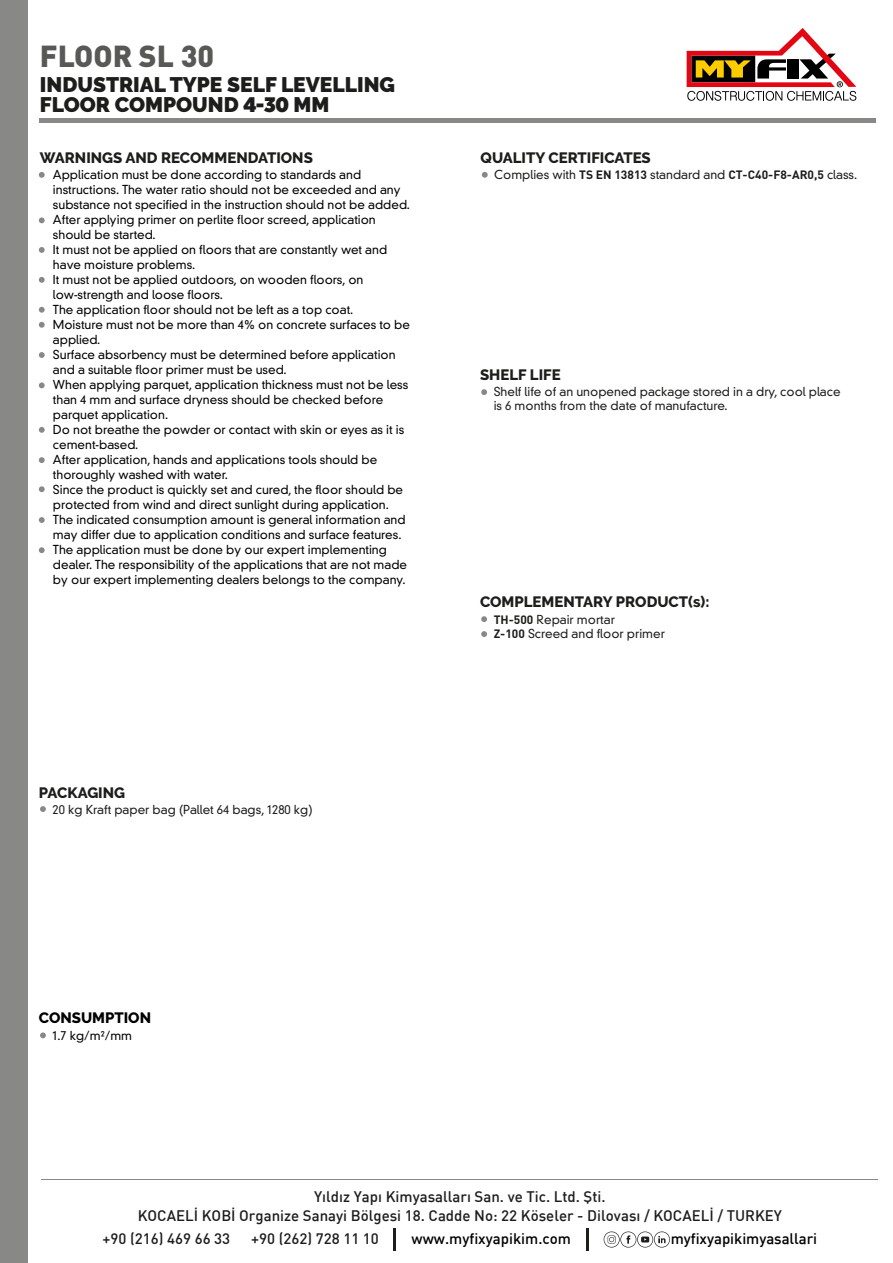
<style>
.page{position:relative;width:893px;height:1263px;background:#fff}
.page>*{position:absolute;margin:0;border:0;box-sizing:border-box;transform-origin:0 0}
.t1{font:900 30px "DIN Pro";color:#585857}
.t2{font:900 21px/19.5px "Raleway";color:#1d1d1b}
.t3{font:500 15px/19.5px "DI Nbek";color:#1d1d1b;text-align:center}
.t4{font:800 15px "Raleway";color:#1d1d1b}
.t5{font:500 15px "DI Nbek";letter-spacing:-.005em;color:#000}
.t6{font:500 15px "DIN Pro";color:#1d1d1b}
.t7{font:800 15px "Raleway";color:#000101}
.t8{font:300 12px/15px "DIN Grotesk Std";color:#010101}
.t9{font:300 12px/14.4px "DIN Grotesk Std";color:#1d1d1b}
.s1{font-family:"Gotham Narrow"}
.s2{font-family:"DIN Pro";font-weight:700}
</style>
<div class="page">
<div style="left:0;top:0;width:28px;height:1263px;background:#888887"></div>
<svg style="left:39px;top:172px;width:6px;height:6px"></svg>
<svg style="left:39px;top:307px;width:6px;height:6px"></svg>
<svg style="left:39px;top:382px;width:6px;height:6px"></svg>
<svg style="left:39px;top:427px;width:6px;height:6px"></svg>
<svg style="left:39px;top:457px;width:6px;height:6px"></svg>
<svg style="left:39px;top:486px;width:6px;height:6px"></svg>
<svg style="left:39px;top:517px;width:6px;height:6px"></svg>
<svg style="left:39px;top:547px;width:6px;height:6px"></svg>
<svg style="left:39px;top:352px;width:6px;height:6px"></svg>
<svg style="left:39px;top:322px;width:6px;height:6px"></svg>
<svg style="left:39px;top:217px;width:6px;height:6px"></svg>
<svg style="left:39px;top:247px;width:6px;height:6px"></svg>
<svg style="left:39px;top:277px;width:6px;height:6px"></svg>
<svg style="left:40px;top:1032px;width:6px;height:6px"></svg>
<hr style="left:42px;top:1179px;width:836px;height:1px;background:#888887">
<hr style="left:39px;top:119px;width:836px;height:4px;background:#888887">
<svg style="left:482px;top:172px;width:6px;height:6px"></svg>
<svg style="left:40px;top:806px;width:6px;height:6px"></svg>
<svg style="left:481px;top:389px;width:6px;height:6px"></svg>
<svg style="left:481px;top:616px;width:6px;height:6px"></svg>
<svg style="left:481px;top:631px;width:6px;height:6px"></svg>
<svg style="left:687px;top:28px;width:169px;height:73px"></svg>
<hr style="left:394px;top:1228px;width:2px;height:22px;background:#1d1d1b">
<hr style="left:586px;top:1228px;width:2px;height:22px;background:#1d1d1b">
<svg style="left:604px;top:1231px;width:66px;height:16px"></svg>
<h1 class="t1" style="left:40px;top:36px;width:176px">FLOOR SL 30</h1>
<h2 class="t2" style="left:40px;top:75px;width:357px">INDUSTRIAL TYPE SELF LEVELLING<br>FLOOR COMPOUND <span class="s1">4-30</span> MM</h2>
<p class="t4" style="left:40px;top:149px;width:274px">WARNINGS AND RECOMMENDATIONS</p>
<p class="t8" style="left:53px;top:167px;width:359px">Application must be done according to standards and instructions. The water ratio should not be exceeded and any substance not specified in the instruction should not be added.<br>After applying primer on perlite floor screed, application should be started.<br>It must not be applied on floors that are constantly wet and have moisture problems.<br>It must not be applied outdoors, on wooden floors, on low-strength and loose floors.<br>The application floor should not be left as a top coat.<br>Moisture must not be more than 4% on concrete surfaces to be applied.<br>Surface absorbency must be determined before application and a suitable floor primer must be used.<br>When applying parquet, application thickness must not be less than 4 mm and surface dryness should be checked before parquet application.<br>Do not breathe the powder or contact with skin or eyes as it is cement-based.<br>After application, hands and applications tools should be thoroughly washed with water.<br>Since the product is quickly set and cured, the floor should be protected from wind and direct sunlight during application.<br>The indicated consumption amount is general information and may differ due to application conditions and surface features.<br>The application must be done by our expert implementing dealer. The responsibility of the applications that are not made by our expert implementing dealers belongs to the company.</p>
<p class="t4" style="left:39px;top:784px;width:88px">PACKAGING</p>
<p class="t9" style="left:53px;top:802px;width:262px">20 kg Kraft paper bag (Pallet 64 bags, 1280 kg)</p>
<p class="t4" style="left:481px;top:149px;width:172px">QUALITY CERTIFICATES</p>
<p class="t9" style="left:494px;top:168px;width:364px">Complies with <span class="s2">TS EN 13813</span> standard and <span class="s2">CT-C40-F8-AR0,5</span> class.</p>
<p class="t4" style="left:480px;top:366px;width:82px">SHELF LIFE</p>
<p class="t9" style="left:494px;top:384px;width:348px">Shelf life of an unopened package stored in a dry, cool place is 6 months from the date of manufacture.</p>
<p class="t4" style="left:480px;top:593px;width:231px">COMPLEMENTARY PRODUCT(s):</p>
<p class="t9" style="left:494px;top:612px;width:173px"><span class="s2">TH-500</span> Repair mortar<br><span class="s2">Z-100</span> Screed and floor primer</p>
<p class="t7" style="left:39px;top:1009px;width:114px">CONSUMPTION</p>
<p class="t8" style="left:53px;top:1028px;width:81px">1.7 kg/m²/mm</p>
<p class="t3" style="left:138px;top:1186px;width:646px">Yıldız Yapı Kimyasalları San. ve Tic. Ltd. Şti.<br>KOCAELİ KOBİ Organize Sanayi Bölgesi 18. Cadde No: 22 Köseler - Dilovası / KOCAELİ / TURKEY</p>
<p class="t6" style="left:103px;top:1228px;width:129px">+90 (216) 469 66 33</p>
<p class="t6" style="left:251px;top:1228px;width:129px">+90 (262) 728 11 10</p>
<p class="t5" style="left:412px;top:1229px;width:161px">www.myfixyapikim.com</p>
<p class="t5" style="left:671px;top:1229px;width:148px">myfixyapikimyasallari</p>
</div>
